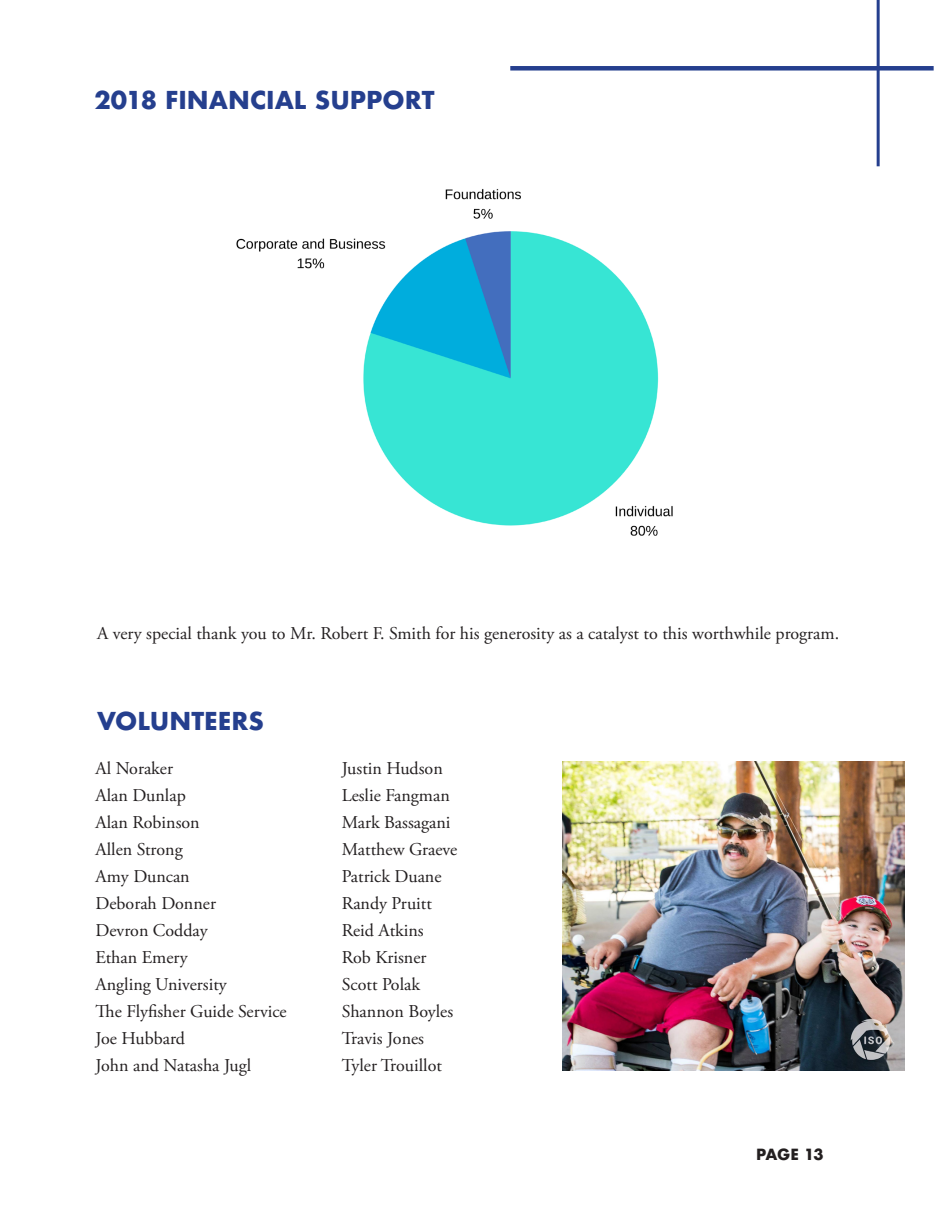
<style>
.page{position:relative;width:945px;height:1215px;background:#fff}
.page>*{position:absolute;margin:0;border:0;box-sizing:border-box;transform-origin:0 0}
.Headline{font:700 24px "Futura";color:#253f8e}
.Paragraph_Copy{font:18px "Adobe Garamond Pro";color:#231f20}
.t1{font:700 15px "Futura";letter-spacing:-.035em;color:#231f20}
</style>
<div class="page">
<hr style="left:877px;top:0;width:3px;height:166px;background:#253f8e">
<div style="left:510px;top:66px;width:424px;height:5px;background:#253f8e"></div>
<img style="left:562px;top:761px;width:342px;height:310px">
<img style="left:236px;top:189px;width:437px;height:347px">
<p class="Headline" style="left:94px;top:83px;width:342px">2018 FINANCIAL SUPPORT</p>
<p class="Paragraph_Copy" style="left:97px;top:622px;width:744px">A very special thank you to Mr. Robert F. Smith for his generosity as a catalyst to this worthwhile program.</p>
<p class="Headline" style="left:97px;top:703px;width:168px">VOLUNTEERS</p>
<p class="Paragraph_Copy" style="left:96px;top:758px;width:79px">Al Noraker</p>
<p class="Paragraph_Copy" style="left:96px;top:785px;width:92px">Alan Dunlap</p>
<p class="Paragraph_Copy" style="left:96px;top:812px;width:106px">Alan Robinson</p>
<p class="Paragraph_Copy" style="left:96px;top:839px;width:89px">Allen Strong</p>
<p class="Paragraph_Copy" style="left:96px;top:866px;width:96px">Amy Duncan</p>
<p class="Paragraph_Copy" style="left:96px;top:893px;width:122px">Deborah Donner</p>
<p class="Paragraph_Copy" style="left:96px;top:920px;width:114px">Devron Codday</p>
<p class="Paragraph_Copy" style="left:96px;top:947px;width:94px">Ethan Emery</p>
<p class="Paragraph_Copy" style="left:96px;top:974px;width:133px">Angling University</p>
<p class="Paragraph_Copy" style="left:96px;top:1001px;width:193px">The Flyfisher Guide Service</p>
<p class="Paragraph_Copy" style="left:96px;top:1028px;width:91px">Joe Hubbard</p>
<p class="Paragraph_Copy" style="left:96px;top:1055px;width:157px">John and Natasha Jugl</p>
<p class="Paragraph_Copy" style="left:342px;top:758px;width:103px">Justin Hudson</p>
<p class="Paragraph_Copy" style="left:342px;top:785px;width:110px">Leslie Fangman</p>
<p class="Paragraph_Copy" style="left:342px;top:812px;width:110px">Mark Bassagani</p>
<p class="Paragraph_Copy" style="left:342px;top:839px;width:117px">Matthew Graeve</p>
<p class="Paragraph_Copy" style="left:342px;top:866px;width:101px">Patrick Duane</p>
<p class="Paragraph_Copy" style="left:342px;top:893px;width:92px">Randy Pruitt</p>
<p class="Paragraph_Copy" style="left:342px;top:920px;width:84px">Reid Atkins</p>
<p class="Paragraph_Copy" style="left:342px;top:947px;width:86px">Rob Krisner</p>
<p class="Paragraph_Copy" style="left:342px;top:974px;width:80px">Scott Polak</p>
<p class="Paragraph_Copy" style="left:342px;top:1001px;width:113px">Shannon Boyles</p>
<p class="Paragraph_Copy" style="left:342px;top:1028px;width:84px">Travis Jones</p>
<p class="Paragraph_Copy" style="left:342px;top:1055px;width:102px">Tyler Trouillot</p>
<p class="t1" style="left:756px;top:1143px;width:69px">PAGE 13</p>
</div>
